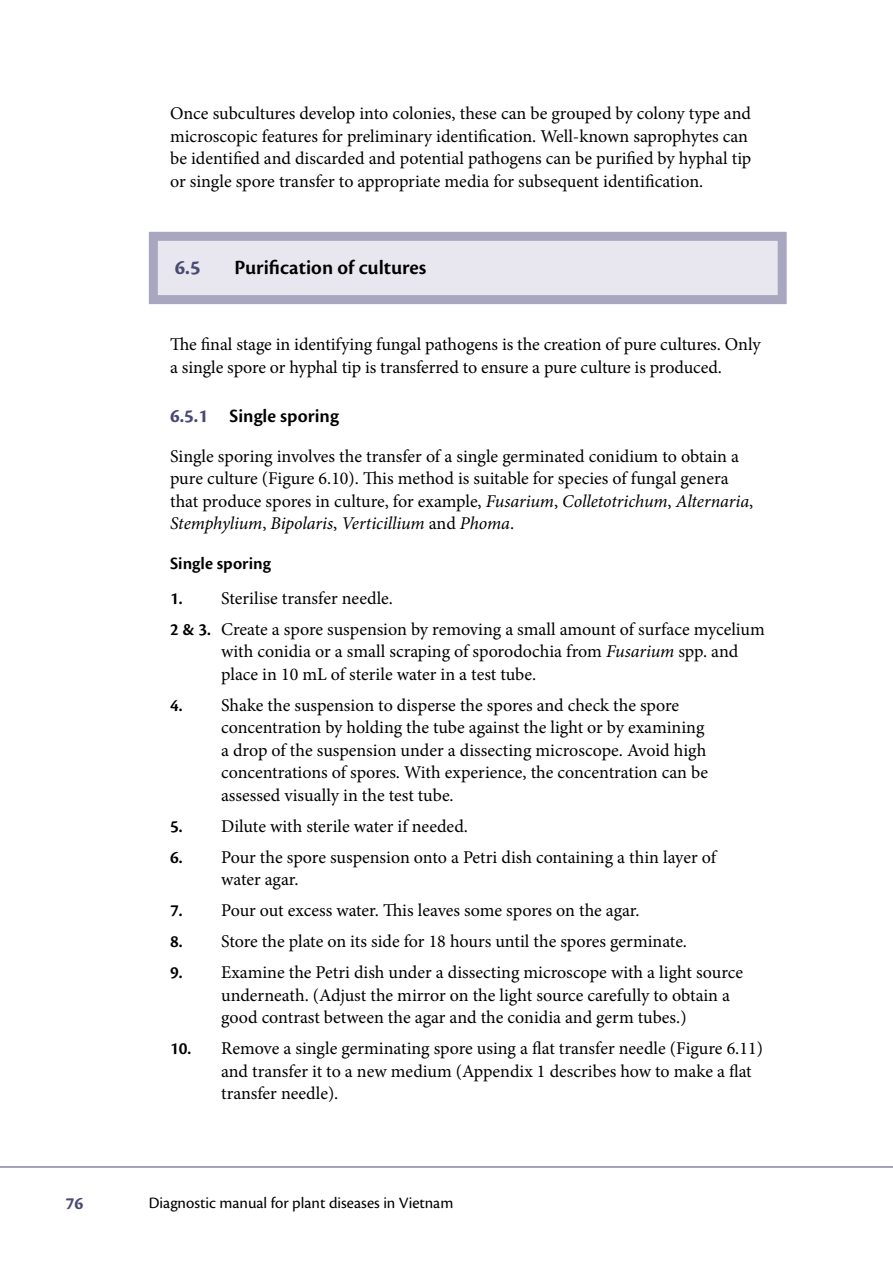
<style>
.page{position:relative;width:893px;height:1263px;background:#fff}
.page>*{position:absolute;margin:0;border:0;box-sizing:border-box;transform-origin:0 0}
.t1{font:600 21px "Cronos Pro";color:#000}
.t2{font:700 21px "Cronos Pro";color:#494a73}
.t3{font:600 19.5px "Cronos Pro";color:#000}
.t4{font:18px/22.5px "Minion Pro";color:#000}
.t5{font:600 18px "Cronos Pro";color:#000}
.t6{font:700 18px "Cronos Pro";color:#494a73}
.t7{font:16.5px "Cronos Pro";color:#000}
.s1{font-weight:700;color:#494a73}
.s2{font-style:italic}
.s3{font-family:"Cronos Pro";font-weight:600}
</style>
<div class="page">
<hr style="left:0;top:1167px;width:893px;height:1px;background:#494a73">
<div style="left:153px;top:236px;width:629px;height:64px;background:#e8e6ee"></div>
<div style="left:149px;top:232px;width:638px;height:72px;border:9px solid #a9a7bf"></div>
<p class="t4" style="left:170px;top:102px;width:583px">Once subcultures develop into colonies, these can be grouped by colony type and microscopic features for preliminary identification. Well-known saprophytes can be identified and discarded and potential pathogens can be purified by hyphal tip or single spore transfer to appropriate media for subsequent identification.</p>
<p class="t2" style="left:175px;top:256px;width:27px">6.5</p>
<p class="t1" style="left:234px;top:256px;width:194px">Purification of cultures</p>
<p class="t4" style="left:170px;top:333px;width:592px">The final stage in identifying fungal pathogens is the creation of pure cultures. Only a single spore or hyphal tip is transferred to ensure a pure culture is produced.</p>
<p class="t3" style="left:170px;top:405px;width:170px"><span class="s1">6.5.1</span> Single sporing</p>
<p class="t4" style="left:170px;top:445px;width:585px">Single sporing involves the transfer of a single germinated conidium to obtain a pure culture (Figure 6.10). This method is suitable for species of fungal genera that produce spores in culture, for example, <span class="s2">Fusarium</span>, <span class="s2">Colletotrichum</span>, <span class="s2">Alternaria</span>, <span class="s2">Stemphylium</span>, <span class="s2">Bipolaris</span>, <span class="s2">Verticillium</span> and <span class="s2">Phoma</span>.</p>
<p class="t5" style="left:170px;top:553px;width:102px">Single sporing</p>
<p class="t4" style="left:170px;top:583px;width:596px;line-height:31px"><span class="s3">1.</span> Sterilise transfer needle.<br><span class="s3">2 &amp; 3.</span> Create a spore suspension by removing a small amount of surface mycelium</p>
<p class="t4" style="left:221px;top:640px;width:519px">with conidia or a small scraping of sporodochia from <span class="s2">Fusarium</span> spp. and place in 10 mL of sterile water in a test tube.</p>
<p class="t4" style="left:221px;top:694px;width:488px;text-indent:-51px"><span class="s3">4.</span> Shake the suspension to disperse the spores and check the spore concentration by holding the tube against the light or by examining a drop of the suspension under a dissecting microscope. Avoid high concentrations of spores. With experience, the concentration can be assessed visually in the test tube.</p>
<p class="t4" style="left:170px;top:815px;width:299px"><span class="s3">5.</span> Dilute with sterile water if needed.</p>
<p class="t4" style="left:221px;top:846px;width:496px;text-indent:-51px"><span class="s3">6.</span> Pour the spore suspension onto a Petri dish containing a thin layer of water agar.</p>
<p class="t4" style="left:170px;top:899px;width:471px"><span class="s3">7.</span> Pour out excess water. This leaves some spores on the agar.</p>
<p class="t4" style="left:170px;top:930px;width:518px"><span class="s3">8.</span> Store the plate on its side for 18 hours until the spores germinate.</p>
<p class="t4" style="left:221px;top:961px;width:523px;text-indent:-51px"><span class="s3">9.</span> Examine the Petri dish under a dissecting microscope with a light source underneath. (Adjust the mirror on the light source carefully to obtain a good contrast between the agar and the conidia and germ tubes.)</p>
<p class="t4" style="left:221px;top:1037px;width:543px;text-indent:-51px"><span class="s3">10.</span> Remove a single germinating spore using a flat transfer needle (Figure 6.11) and transfer it to a new medium (Appendix 1 describes how to make a flat transfer needle).</p>
<p class="t6" style="left:65px;top:1193px;width:19px">76</p>
<p class="t7" style="left:149px;top:1193px;width:306px">Diagnostic manual for plant diseases in Vietnam</p>
</div>
